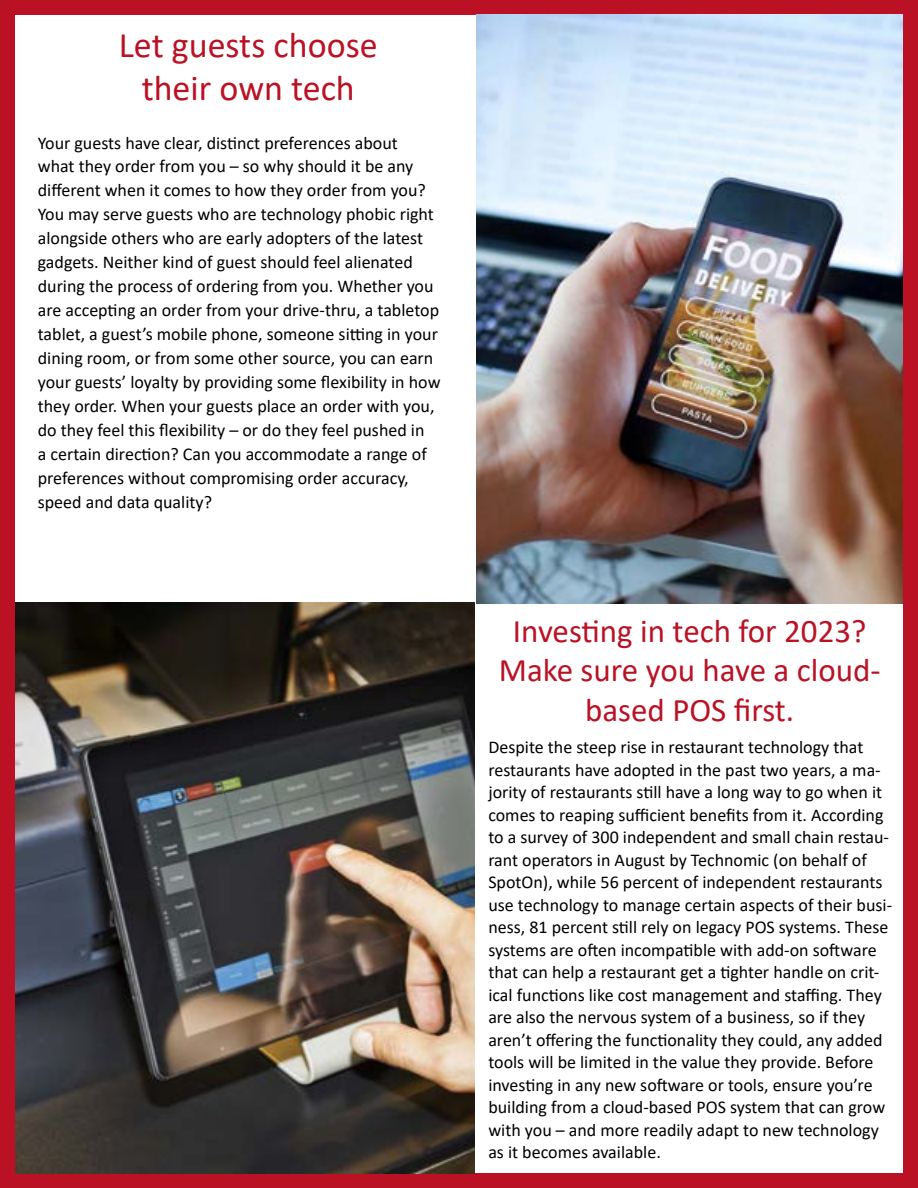
<style>
.page{position:relative;width:918px;height:1188px;background:#fff}
.page>*{position:absolute;margin:0;border:0;box-sizing:border-box;transform-origin:0 0}
.t1{font:36px/43.2px "Calibri";color:#ba1224;text-align:center}
.t2{font:33px/39.6px "Calibri";color:#ba1224;text-align:center}
.t3{font:18px/22.5px "Calibri";color:#000}
</style>
<div class="page">
<div style="left:0;top:0;width:918px;height:1188px;border:15px solid #ba1224"></div>
<img style="left:16px;top:603px;width:459px;height:571px">
<img style="left:476px;top:15px;width:427px;height:589px">
<h1 class="t1" style="left:119px;top:23px;width:260px">Let guests choose their own tech</h1>
<p class="t3" style="left:38px;top:130px;width:404px;line-height:24px">Your guests have clear, distinct preferences about<br>what they order from you – so why should it be any different when it comes to how they order from you?<br>You may serve guests who are technology phobic right alongside others who are early adopters of the latest gadgets. Neither kind of guest should feel alienated during the process of ordering from you. Whether you are accepting an order from your drive-thru, a tabletop tablet, a guest’s mobile phone, someone sitting in your dining room, or from some other source, you can earn your guests’ loyalty by providing some flexibility in how they order. When your guests place an order with you, do they feel this flexibility – or do they feel pushed in<br>a certain direction? Can you accommodate a range of preferences without compromising order accuracy, speed and data quality?</p>
<h2 class="t2" style="left:499px;top:610px;width:383px">Investing in tech for 2023?<br>Make sure you have a cloud&shy;based POS first.</h2>
<p class="t3" style="left:488px;top:735px;width:405px">Despite the steep rise in restaurant technology that restaurants have adopted in the past two years, a ma&shy;jority of restaurants still have a long way to go when it comes to reaping sufficient benefits from it. According to a survey of 300 independent and small chain restau&shy;rant operators in August by Technomic (on behalf of SpotOn), while 56 percent of independent restaurants use technology to manage certain aspects of their busi&shy;ness, 81 percent still rely on legacy POS systems. These systems are often incompatible with add-on software that can help a restaurant get a tighter handle on crit&shy;ical functions like cost management and staffing. They are also the nervous system of a business, so if they aren’t offering the functionality they could, any added tools will be limited in the value they provide. Before investing in any new software or tools, ensure you’re building from a cloud-based POS system that can grow with you – and more readily adapt to new technology as it becomes available.</p>
</div>
